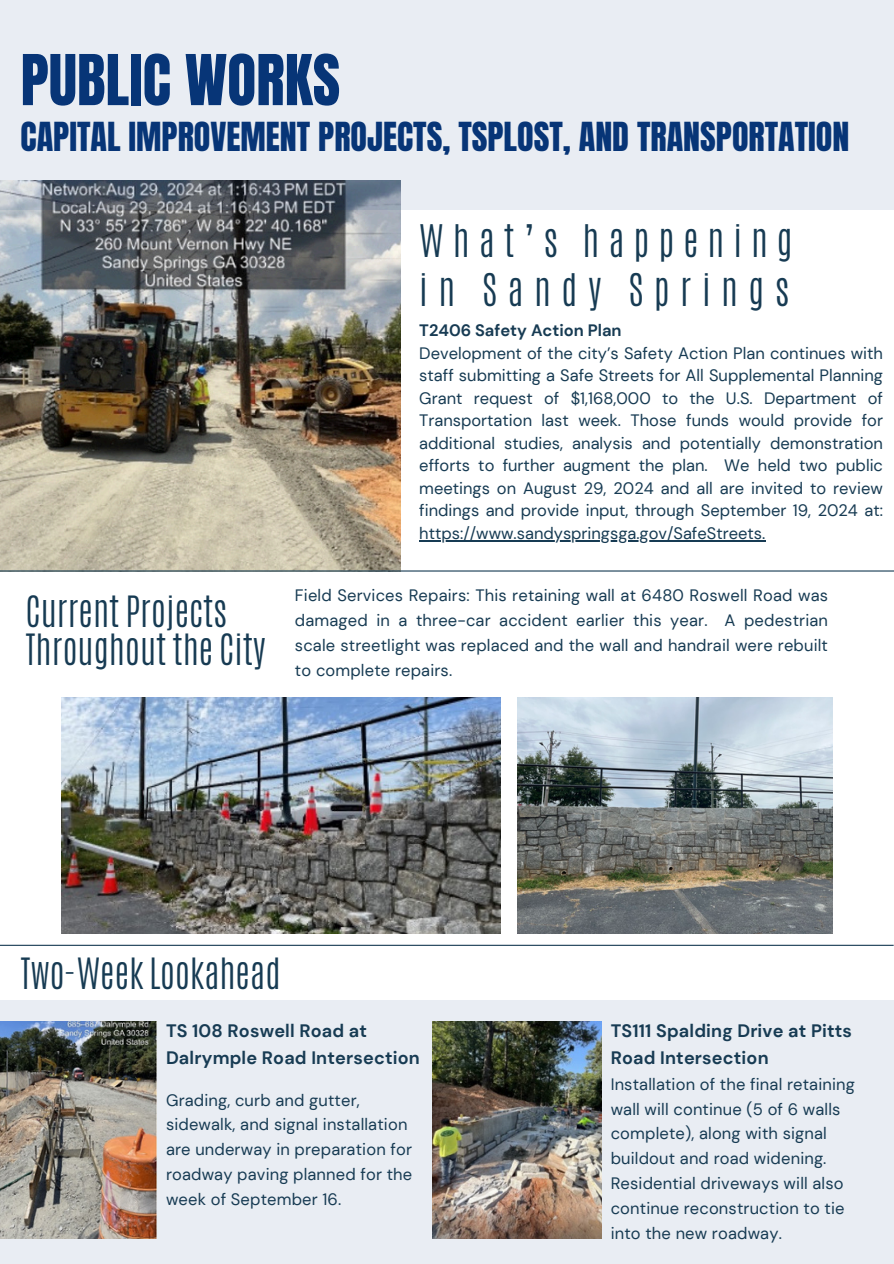
<style>
.page{position:relative;width:894px;height:1264px;background:#fff}
.page>*{position:absolute;margin:0;border:0;box-sizing:border-box;transform-origin:0 0}
.t1{font:59.55px "Anton";color:#073577}
.t2{font:300 37.5px "Antonio";letter-spacing:.24em;color:#173b53}
.t3{font:300 37.5px "Antonio";letter-spacing:.28em;color:#173b53}
.t4{font:300 36px/38.2px "Antonio";color:#173b53}
.t5{font:34.05px "Anton";color:#073577}
.t6{font:700 18px/27px "DM Sans";letter-spacing:.01em;color:#173b53}
.t7{font:16.5px/24.8px "DM Sans";letter-spacing:.01em;color:#173b53;text-align:justify}
.t8{font:700 16.5px "DM Sans";color:#173b53}
</style>
<div class="page">
<img style="left:0;top:210px;width:400px;height:360px">
<div style="left:0;top:0;width:893px;height:210px;background:#e9edf3"></div>
<hr style="left:0;top:570px;width:893px;height:1px;background:#173b53">
<img style="left:61px;top:697px;width:439px;height:236px">
<div style="left:0;top:1000px;width:892px;height:263px;background:#e9edf3"></div>
<img style="left:432px;top:1021px;width:169px;height:217px">
<hr style="left:0;top:944px;width:893px;height:1px;background:#173b53">
<img style="left:0;top:1021px;width:156px;height:217px">
<img style="left:517px;top:697px;width:315px;height:236px">
<hr style="left:419px;top:540px;width:346px;height:1px;background:#173b53">
<p class="t1" style="left:21px;top:37px;width:321px">PUBLIC WORKS</p>
<p class="t5" style="left:21px;top:112px;width:830px">CAPITAL IMPROVEMENT PROJECTS, TSPLOST, AND TRANSPORTATION</p>
<p class="t4" style="left:25px;top:593px;width:242px">Current Projects<br>Throughout the City</p>
<p class="t2" style="left:419px;top:214px;width:375px">What’s happening</p>
<h2 class="t3" style="left:419px;top:263px;width:372px">in Sandy Springs</h2>
<p class="t8" style="left:419px;top:320px;width:204px">T2406 Safety Action Plan</p>
<p class="t7" style="left:419px;top:342px;width:465px;line-height:22.5px">Development of the city’s Safety Action Plan continues with staff submitting a Safe Streets for All Supplemental Planning Grant request of $1,168,000 to the U.S. Department of Transportation last week. Those funds would provide for additional studies, analysis and potentially demonstration efforts to further augment the plan. We held two public meetings on August 29, 2024 and all are invited to review findings and provide input, through September 19, 2024 at:</p>
<h2 class="t7" style="left:419px;top:521px;width:347px">https://www.sandyspringsga.gov/SafeStreets.</h2>
<h2 class="t7" style="left:295px;top:583px;width:534px">Field Services Repairs: This retaining wall at 6480 Roswell Road was damaged in a three-car accident earlier this year. A pedestrian scale streetlight was replaced and the wall and handrail were rebuilt to complete repairs.</h2>
<p class="t4" style="left:21px;top:954px;width:261px">Two-Week Lookahead</p>
<h3 class="t6" style="left:166px;top:1017px;width:255px">TS 108 Roswell Road at<br>Dalrymple Road Intersection</h3>
<p class="t7" style="left:166px;top:1087px;width:248px;text-align:left">Grading, curb and gutter, sidewalk, and signal installation are underway in preparation for roadway paving planned for the week of September 16.</p>
<p class="t6" style="left:610px;top:1017px;width:243px">TS111 Spalding Drive at Pitts<br>Road Intersection</p>
<p class="t7" style="left:610px;top:1071px;width:246px;text-align:left">Installation of the final retaining wall will continue (5 of 6 walls complete), along with signal buildout and road widening.<br>Residential driveways will also continue reconstruction to tie into the new roadway.</p>
</div>
